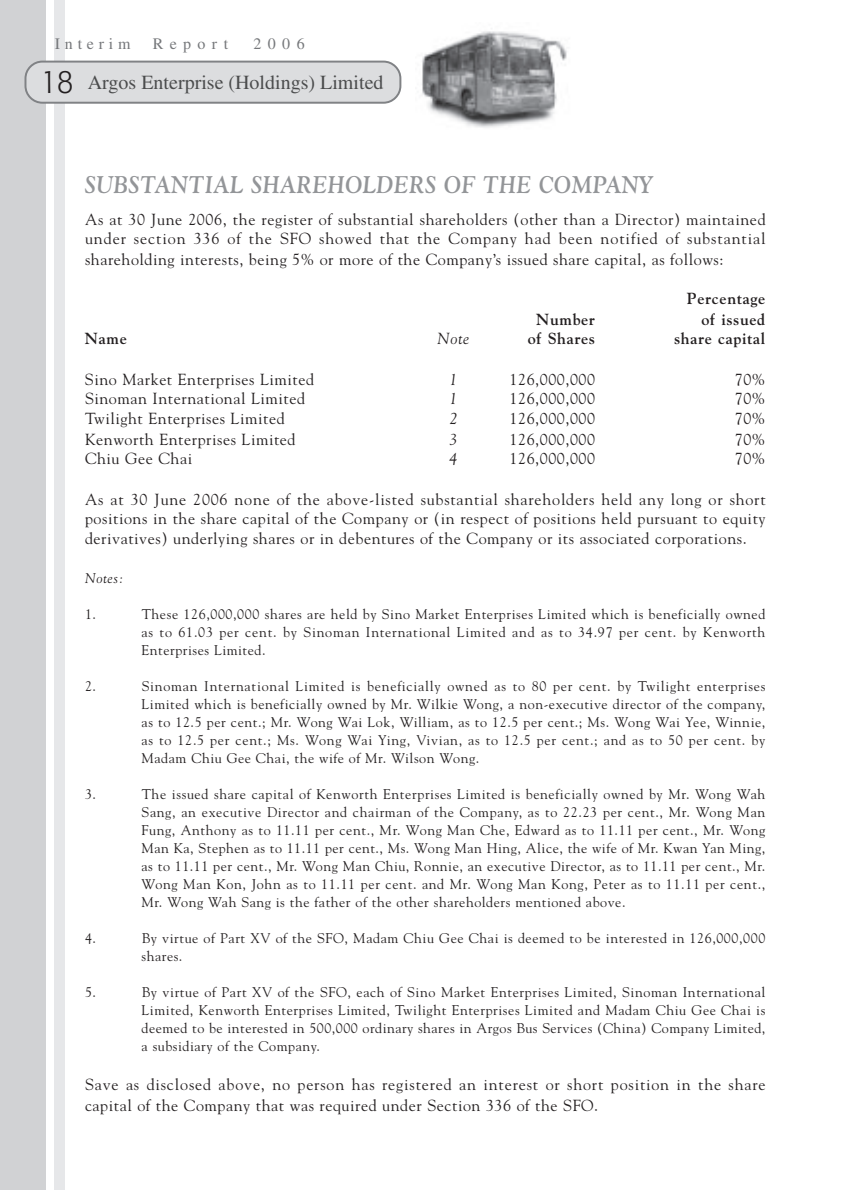
<style>
.page{position:relative;width:850px;height:1190px;background:#fff}
.page>*{position:absolute;margin:0;border:0;box-sizing:border-box;transform-origin:0 0}
.t1{font:italic 700 24px "Goudy";letter-spacing:.03em;color:#939598;scale:.9 1}
.t2{font:20px "Times";color:#4b4c4d}
.t3{font:16px/20px "Goudy";letter-spacing:.035em;color:#231f20;text-align:justify}
.t4{font:700 16px "Goudy";letter-spacing:.04em;color:#231f20}
.t5{font:16px "Times";letter-spacing:.4em;color:#76787b}
.t6{font:italic 16px "Goudy";color:#231f20}
.t7{font:16px "Times";letter-spacing:.3em;color:#76787b}
.t8{font:14px/18px "Goudy";letter-spacing:.04em;color:#231f20;text-align:justify}
.t9{font:italic 14px "Goudy";letter-spacing:.04em;color:#231f20}
.s1{font-family:"Formata";font-weight:300;font-size:32px;color:#231f20}
</style>
<div class="page">
<div style="left:54px;top:0;width:10px;height:1190px;background:#e6e7e9"></div>
<div style="left:0;top:0;width:45px;height:1190px;background:#d1d2d4"></div>
<img style="left:422px;top:31px;width:145px;height:97px">
<svg style="left:24px;top:60px;width:378px;height:45px;background:#d4d5d7"></svg>
<p class="t7" style="left:55px;top:38px;width:77px">Interim</p>
<p class="t5" style="left:153px;top:38px;width:77px">Report</p>
<p class="t5" style="left:254px;top:38px;width:53px">2006</p>
<h2 class="t2" style="left:40px;top:76px;width:345px"><span class="s1">18</span> Argos Enterprise (Holdings) Limited</h2>
<h1 class="t1" style="left:85px;top:176px;width:632px">SUBSTANTIAL SHAREHOLDERS OF THE COMPANY</h1>
<p class="t3" style="left:85px;top:210px;width:682px">As at 30 June 2006, the register of substantial shareholders (other than a Director) maintained under section 336 of the SFO showed that the Company had been notified of substantial shareholding interests, being 5% or more of the Company’s issued share capital, as follows:</p>
<p class="t4" style="left:687px;top:293px;width:80px">Percentage</p>
<p class="t4" style="left:536px;top:313px;width:61px">Number</p>
<p class="t4" style="left:701px;top:313px;width:65px">of issued</p>
<p class="t4" style="left:85px;top:333px;width:43px">Name</p>
<p class="t6" style="left:438px;top:333px;width:33px">Note</p>
<p class="t4" style="left:528px;top:333px;width:69px">of Shares</p>
<p class="t4" style="left:674px;top:333px;width:93px">share capital</p>
<p class="t3" style="left:85px;top:370px;width:231px">Sino Market Enterprises Limited</p>
<p class="t6" style="left:450px;top:373px;width:9px">1</p>
<p class="t3" style="left:510px;top:370px;width:87px">126,000,000</p>
<p class="t3" style="left:735px;top:370px;width:32px">70%</p>
<p class="t3" style="left:85px;top:390px;width:222px">Sinoman International Limited</p>
<p class="t6" style="left:450px;top:393px;width:9px">1</p>
<p class="t3" style="left:510px;top:390px;width:87px">126,000,000</p>
<p class="t3" style="left:735px;top:390px;width:32px">70%</p>
<p class="t3" style="left:85px;top:410px;width:201px">Twilight Enterprises Limited</p>
<p class="t6" style="left:450px;top:413px;width:9px">2</p>
<p class="t3" style="left:510px;top:410px;width:87px">126,000,000</p>
<p class="t3" style="left:735px;top:410px;width:32px">70%</p>
<p class="t3" style="left:85px;top:430px;width:212px">Kenworth Enterprises Limited</p>
<p class="t6" style="left:450px;top:433px;width:9px">3</p>
<p class="t3" style="left:510px;top:430px;width:87px">126,000,000</p>
<p class="t3" style="left:735px;top:430px;width:32px">70%</p>
<p class="t3" style="left:85px;top:450px;width:109px">Chiu Gee Chai</p>
<p class="t6" style="left:450px;top:453px;width:9px">4</p>
<p class="t3" style="left:510px;top:450px;width:87px">126,000,000</p>
<p class="t3" style="left:735px;top:450px;width:32px">70%</p>
<p class="t3" style="left:85px;top:490px;width:682px">As at 30 June 2006 none of the above-listed substantial shareholders held any long or short positions in the share capital of the Company or (in respect of positions held pursuant to equity derivatives) underlying shares or in debentures of the Company or its associated corporations.</p>
<p class="t9" style="left:85px;top:573px;width:40px">Notes:</p>
<p class="t8" style="left:85px;top:606px;width:12px">1.</p>
<p class="t8" style="left:142px;top:606px;width:625px">These 126,000,000 shares are held by Sino Market Enterprises Limited which is beneficially owned as to 61.03 per cent. by Sinoman International Limited and as to 34.97 per cent. by Kenworth Enterprises Limited.</p>
<p class="t8" style="left:85px;top:678px;width:12px">2.</p>
<p class="t8" style="left:142px;top:678px;width:625px">Sinoman International Limited is beneficially owned as to 80 per cent. by Twilight enterprises Limited which is beneficially owned by Mr. Wilkie Wong, a non-executive director of the company, as to 12.5 per cent.; Mr. Wong Wai Lok, William, as to 12.5 per cent.; Ms. Wong Wai Yee, Winnie, as to 12.5 per cent.; Ms. Wong Wai Ying, Vivian, as to 12.5 per cent.; and as to 50 per cent. by Madam Chiu Gee Chai, the wife of Mr. Wilson Wong.</p>
<p class="t8" style="left:85px;top:786px;width:12px">3.</p>
<p class="t8" style="left:142px;top:786px;width:625px">The issued share capital of Kenworth Enterprises Limited is beneficially owned by Mr. Wong Wah Sang, an executive Director and chairman of the Company, as to 22.23 per cent., Mr. Wong Man Fung, Anthony as to 11.11 per cent., Mr. Wong Man Che, Edward as to 11.11 per cent., Mr. Wong Man Ka, Stephen as to 11.11 per cent., Ms. Wong Man Hing, Alice, the wife of Mr. Kwan Yan Ming, as to 11.11 per cent., Mr. Wong Man Chiu, Ronnie, an executive Director, as to 11.11 per cent., Mr.<br>Wong Man Kon, John as to 11.11 per cent. and Mr. Wong Man Kong, Peter as to 11.11 per cent., Mr. Wong Wah Sang is the father of the other shareholders mentioned above.</p>
<p class="t8" style="left:85px;top:930px;width:12px">4.</p>
<p class="t8" style="left:142px;top:930px;width:625px">By virtue of Part XV of the SFO, Madam Chiu Gee Chai is deemed to be interested in 126,000,000 shares.</p>
<p class="t8" style="left:85px;top:984px;width:12px">5.</p>
<p class="t8" style="left:142px;top:984px;width:625px">By virtue of Part XV of the SFO, each of Sino Market Enterprises Limited, Sinoman International Limited, Kenworth Enterprises Limited, Twilight Enterprises Limited and Madam Chiu Gee Chai is deemed to be interested in 500,000 ordinary shares in Argos Bus Services (China) Company Limited, a subsidiary of the Company.</p>
<p class="t3" style="left:85px;top:1076px;width:682px">Save as disclosed above, no person has registered an interest or short position in the share capital of the Company that was required under Section 336 of the SFO.</p>
</div>
